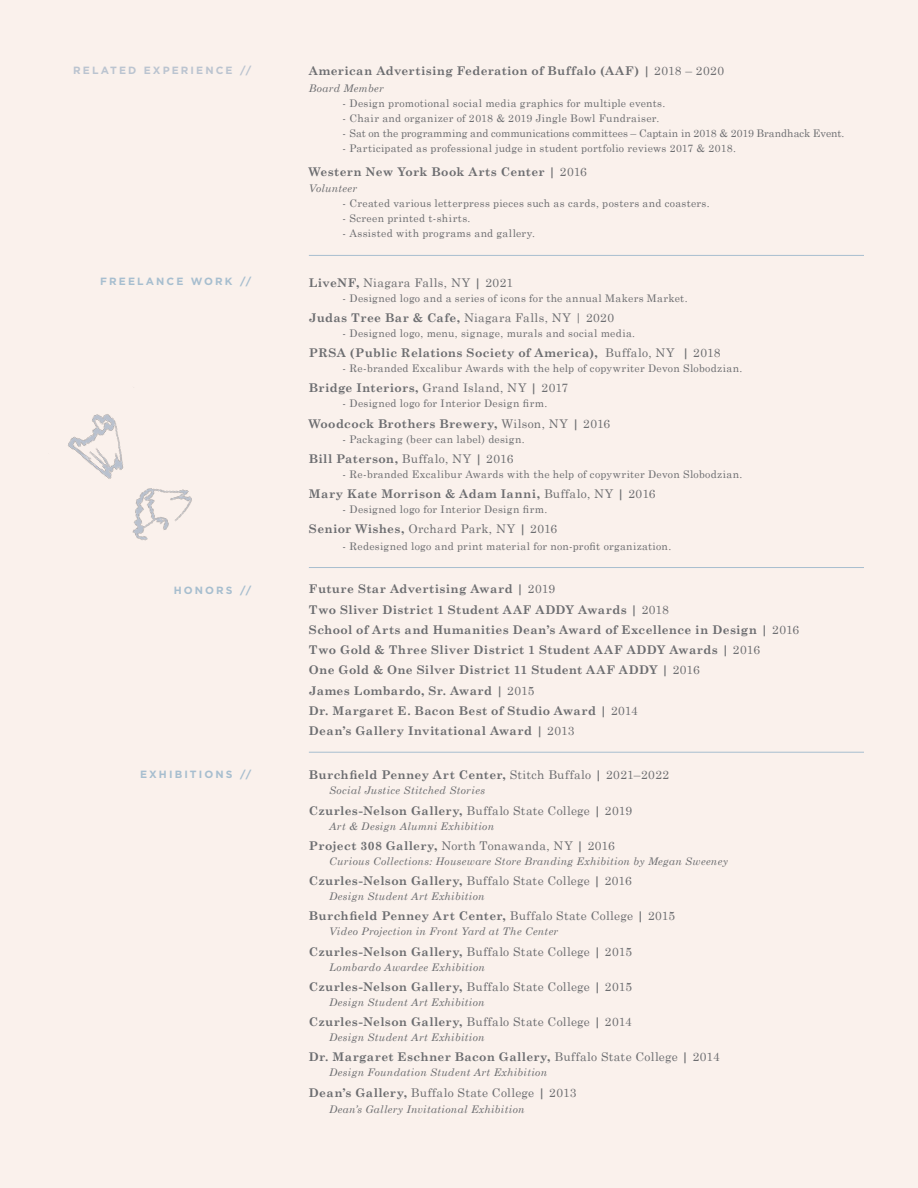
<style>
.page{position:relative;width:918px;height:1188px;background:#faf1ec}
.page>*{position:absolute;margin:0;border:0;box-sizing:border-box;transform-origin:0 0}
.t1{font:700 12px "Century Schoolbook";letter-spacing:.03em;color:#6c6d70}
.t2{font:12px "Century Schoolbook";letter-spacing:.025em;color:#6c6d70}
.t3{font:10.5px "Century Schoolbook";letter-spacing:.025em;color:#6c6d70}
.t4{font:italic 10.5px "Century Schoolbook";letter-spacing:.03em;color:#6c6d70}
.t5{font:10.5px "Century Schoolbook";color:#6c6d70}
.t6{font:700 10.5px "Gotham";letter-spacing:.2em;color:#a7becf}
.t7{font:700 10.5px "Gotham";letter-spacing:.2em;color:#bbc4d0}
.s1{font-weight:400}
.s2{font-weight:700}
</style>
<div class="page">
<img style="left:68px;top:414px;width:56px;height:65px">
<img style="left:120px;top:476px;width:72px;height:65px">
<hr style="left:309px;top:255px;width:555px;height:1px;background:#a7becf">
<hr style="left:309px;top:567px;width:555px;height:1px;background:#a7becf">
<hr style="left:309px;top:752px;width:555px;height:1px;background:#a7becf">
<p class="t7" style="left:73px;top:64px;width:180px">RELATED EXPERIENCE //</p>
<p class="t6" style="left:100px;top:274px;width:153px">FREELANCE WORK //</p>
<p class="t6" style="left:174px;top:583px;width:79px">HONORS //</p>
<p class="t6" style="left:140px;top:767px;width:113px">EXHIBITIONS //</p>
<p class="t1" style="left:309px;top:63px;width:417px">American Advertising Federation of Buffalo (AAF) | <span class="s1">2018 – 2020</span></p>
<p class="t4" style="left:309px;top:81px;width:76px">Board Member</p>
<p class="t3" style="left:343px;top:96px;width:324px">- Design promotional social media graphics for multiple events.</p>
<p class="t3" style="left:343px;top:111px;width:318px">- Chair and organizer of 2018 &amp; 2019 Jingle Bowl Fundraiser.</p>
<p class="t5" style="left:343px;top:126px;width:503px">- Sat on the programming and communications committees – Captain in 2018 &amp; 2019 Brandhack Event.</p>
<p class="t3" style="left:343px;top:141px;width:395px">- Participated as professional judge in student portfolio reviews 2017 &amp; 2018.</p>
<p class="t1" style="left:309px;top:164px;width:280px">Western New York Book Arts Center | <span class="s1">2016</span></p>
<p class="t4" style="left:309px;top:182px;width:50px">Volunteer</p>
<p class="t3" style="left:343px;top:197px;width:369px">- Created various letterpress pieces such as cards, posters and coasters.</p>
<p class="t3" style="left:343px;top:212px;width:129px">- Screen printed t-shirts.</p>
<p class="t3" style="left:343px;top:227px;width:194px">- Assisted with programs and gallery.</p>
<p class="t2" style="left:309px;top:275px;width:206px"><span class="s2">LiveNF,</span> Niagara Falls, NY <span class="s2">|</span> 2021</p>
<p class="t3" style="left:343px;top:291px;width:346px">- Designed logo and a series of icons for the annual Makers Market.</p>
<p class="t2" style="left:309px;top:310px;width:307px"><span class="s2">Judas Tree Bar &amp; Cafe,</span> Niagara Falls, NY | 2020</p>
<p class="t3" style="left:343px;top:326px;width:294px">- Designed logo, menu, signage, murals and social media.</p>
<p class="t1" style="left:309px;top:345px;width:413px">PRSA (Public Relations Society of America), <span class="s1">Buffalo, NY</span> | <span class="s1">2018</span></p>
<p class="t3" style="left:343px;top:362px;width:401px">- Re-branded Excalibur Awards with the help of copywriter Devon Slobodzian.</p>
<p class="t2" style="left:309px;top:380px;width:261px"><span class="s2">Bridge Interiors,</span> Grand Island, NY <span class="s2">|</span> 2017</p>
<p class="t3" style="left:343px;top:397px;width:206px">- Designed logo for Interior Design firm.</p>
<p class="t1" style="left:309px;top:416px;width:303px">Woodcock Brothers Brewery, <span class="s1">Wilson, NY</span> | <span class="s1">2016</span></p>
<p class="t3" style="left:343px;top:432px;width:184px">- Packaging (beer can label) design.</p>
<p class="t1" style="left:309px;top:451px;width:206px">Bill Paterson, <span class="s1">Buffalo, NY</span> | <span class="s1">2016</span></p>
<p class="t3" style="left:343px;top:467px;width:401px">- Re-branded Excalibur Awards with the help of copywriter Devon Slobodzian.</p>
<p class="t1" style="left:309px;top:486px;width:348px">Mary Kate Morrison &amp; Adam Ianni, <span class="s1">Buffalo, NY</span> | <span class="s1">2016</span></p>
<p class="t3" style="left:343px;top:503px;width:206px">- Designed logo for Interior Design firm.</p>
<p class="t2" style="left:309px;top:521px;width:250px"><span class="s2">Senior Wishes,</span> Orchard Park, NY <span class="s2">|</span> 2016</p>
<p class="t3" style="left:343px;top:539px;width:330px">- Redesigned logo and print material for non-profit organization.</p>
<p class="t1" style="left:309px;top:582px;width:248px">Future Star Advertising Award | <span class="s1">2019</span></p>
<p class="t1" style="left:309px;top:602px;width:362px">Two Sliver District 1 Student AAF ADDY Awards | <span class="s1">2018</span></p>
<p class="t1" style="left:309px;top:622px;width:492px">School of Arts and Humanities Dean’s Award of Excellence in Design | <span class="s1">2016</span></p>
<p class="t1" style="left:309px;top:642px;width:453px">Two Gold &amp; Three Sliver District 1 Student AAF ADDY Awards | <span class="s1">2016</span></p>
<p class="t1" style="left:309px;top:663px;width:392px">One Gold &amp; One Silver District 11 Student AAF ADDY | <span class="s1">2016</span></p>
<p class="t1" style="left:309px;top:683px;width:227px">James Lombardo, Sr. Award | <span class="s1">2015</span></p>
<p class="t1" style="left:309px;top:703px;width:331px">Dr. Margaret E. Bacon Best of Studio Award | <span class="s1">2014</span></p>
<p class="t1" style="left:309px;top:723px;width:267px">Dean’s Gallery Invitational Award | <span class="s1">2013</span></p>
<p class="t1" style="left:309px;top:768px;width:362px">Burchfield Penney Art Center, <span class="s1">Stitch Buffalo</span> | <span class="s1">2021–2022</span></p>
<p class="t4" style="left:329px;top:784px;width:157px">Social Justice Stitched Stories</p>
<p class="t1" style="left:309px;top:803px;width:325px">Czurles-Nelson Gallery, <span class="s1">Buffalo State College</span> | <span class="s1">2019</span></p>
<p class="t4" style="left:329px;top:819px;width:167px">Art &amp; Design Alumni Exhibition</p>
<p class="t2" style="left:309px;top:838px;width:307px"><span class="s2">Project 308 Gallery,</span> North Tonawanda, NY <span class="s2">|</span> 2016</p>
<p class="t4" style="left:329px;top:855px;width:401px">Curious Collections: Houseware Store Branding Exhibition by Megan Sweeney</p>
<p class="t1" style="left:309px;top:873px;width:324px">Czurles-Nelson Gallery, <span class="s1">Buffalo State College</span> | <span class="s1">2016</span></p>
<p class="t4" style="left:329px;top:890px;width:157px">Design Student Art Exhibition</p>
<p class="t1" style="left:309px;top:909px;width:368px">Burchfield Penney Art Center, <span class="s1">Buffalo State College</span> | <span class="s1">2015</span></p>
<p class="t4" style="left:329px;top:925px;width:231px">Video Projection in Front Yard at The Center</p>
<p class="t1" style="left:309px;top:944px;width:325px">Czurles-Nelson Gallery, <span class="s1">Buffalo State College</span> | <span class="s1">2015</span></p>
<p class="t4" style="left:329px;top:960px;width:157px">Lombardo Awardee Exhibition</p>
<p class="t1" style="left:309px;top:979px;width:325px">Czurles-Nelson Gallery, <span class="s1">Buffalo State College</span> | <span class="s1">2015</span></p>
<p class="t4" style="left:329px;top:996px;width:157px">Design Student Art Exhibition</p>
<p class="t1" style="left:309px;top:1014px;width:324px">Czurles-Nelson Gallery, <span class="s1">Buffalo State College</span> | <span class="s1">2014</span></p>
<p class="t4" style="left:329px;top:1031px;width:157px">Design Student Art Exhibition</p>
<p class="t1" style="left:309px;top:1050px;width:412px">Dr. Margaret Eschner Bacon Gallery, <span class="s1">Buffalo State College</span> | <span class="s1">2014</span></p>
<p class="t4" style="left:329px;top:1066px;width:220px">Design Foundation Student Art Exhibition</p>
<p class="t2" style="left:309px;top:1085px;width:269px"><span class="s2">Dean’s Gallery,</span> Buffalo State College <span class="s2">|</span> 2013</p>
<p class="t4" style="left:329px;top:1103px;width:197px">Dean’s Gallery Invitational Exhibition</p>
</div>
